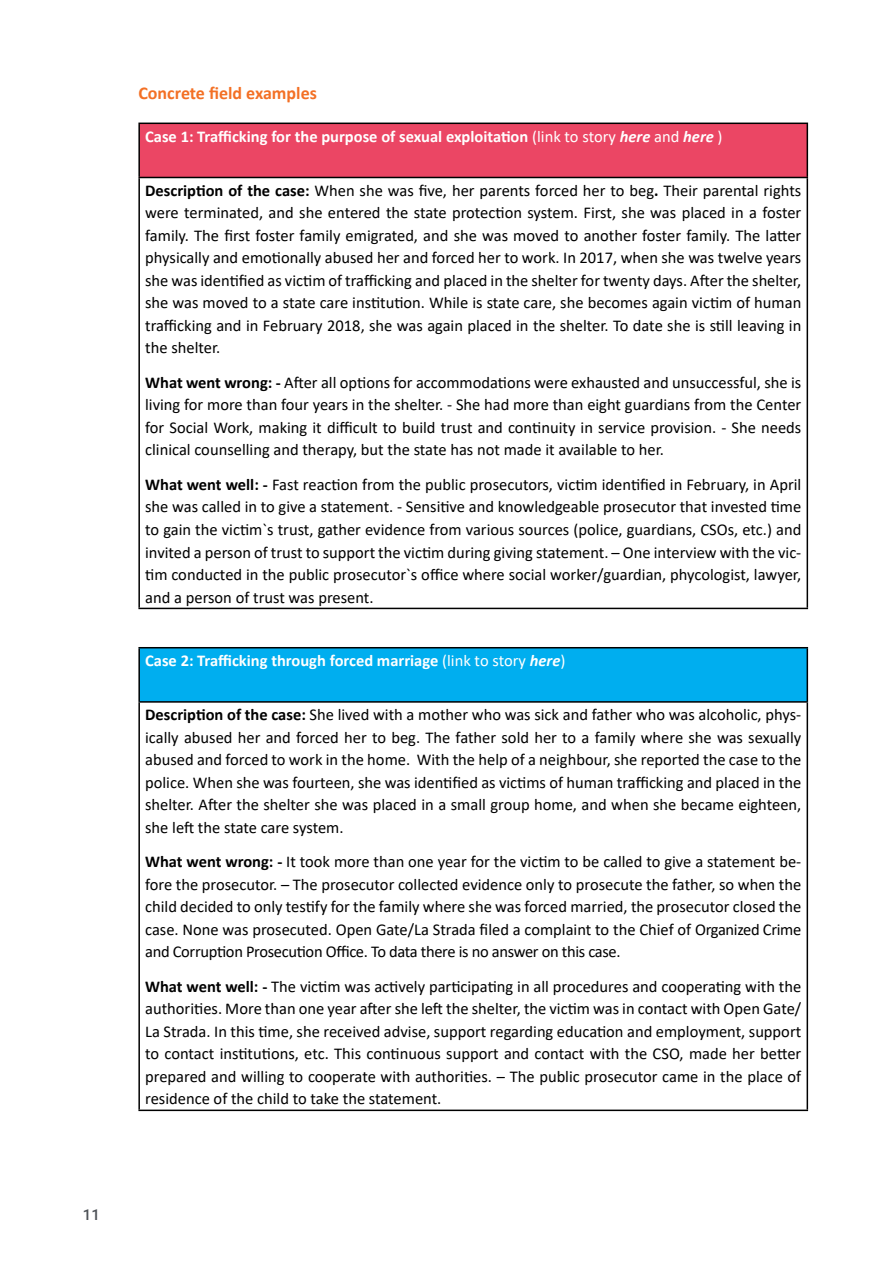
<style>
.page{position:relative;width:893px;height:1263px;background:#fff}
.page>*{position:absolute;margin:0;border:0;box-sizing:border-box;transform-origin:0 0}
.t1{font:700 18px "Calibri";color:#f37025}
.t2{font:16.5px/22.5px "Calibri";color:#000;text-align:justify}
.t3{font:700 16.5px "Calibri";color:#fff}
.t4{font:500 15px "Roboto";color:#4d5156}
.s1{font-weight:400}
.s2{font-style:italic}
.s3{font-weight:700}
</style>
<div class="page">
<div style="left:139px;top:123px;width:668px;height:54px;background:#eb4664"></div>
<hr style="left:138px;top:123px;width:670px;height:1px;background:#000">
<hr style="left:138px;top:124px;width:2px;height:53px;background:#000">
<hr style="left:807px;top:124px;width:1px;height:53px;background:#000">
<hr style="left:138px;top:177px;width:670px;height:1px;background:#000">
<hr style="left:138px;top:178px;width:2px;height:430px;background:#000">
<hr style="left:807px;top:178px;width:1px;height:430px;background:#000">
<hr style="left:138px;top:608px;width:670px;height:1px;background:#000">
<div style="left:139px;top:648px;width:668px;height:54px;background:#00aeef"></div>
<hr style="left:138px;top:647px;width:670px;height:1px;background:#000">
<hr style="left:138px;top:648px;width:2px;height:53px;background:#000">
<hr style="left:807px;top:648px;width:1px;height:53px;background:#000">
<hr style="left:138px;top:701px;width:670px;height:2px;background:#000">
<hr style="left:138px;top:703px;width:2px;height:406px;background:#000">
<hr style="left:807px;top:703px;width:1px;height:406px;background:#000">
<hr style="left:138px;top:1109px;width:670px;height:2px;background:#000">
<p class="t4" style="left:83px;top:1204px;width:19px">11</p>
<p class="t1" style="left:138px;top:80px;width:180px">Concrete field examples</p>
<p class="t3" style="left:145px;top:125px;width:579px">Case 1: Trafficking for the purpose of sexual exploitation <span class="s1">(link to story</span> <span class="s2">here</span> <span class="s1">and</span> <span class="s2">here</span> <span class="s1">)</span></p>
<p class="t2" style="left:145px;top:179px;width:658px"><span class="s3">Description of the case:</span> When she was five, her parents forced her to beg<span class="s3">.</span> Their parental rights were terminated, and she entered the state protection system. First, she was placed in a foster family. The first foster family emigrated, and she was moved to another foster family. The latter physically and emotionally abused her and forced her to work. In 2017, when she was twelve years she was identified as victim of trafficking and placed in the shelter for twenty days. After the shelter, she was moved to a state care institution. While is state care, she becomes again victim of human trafficking and in February 2018, she was again placed in the shelter. To date she is still leaving in the shelter.</p>
<p class="t2" style="left:145px;top:371px;width:658px"><span class="s3">What went wrong: -</span> After all options for accommodations were exhausted and unsuccessful, she is living for more than four years in the shelter. - She had more than eight guardians from the Center for Social Work, making it difficult to build trust and continuity in service provision. - She needs clinical counselling and therapy, but the state has not made it available to her.</p>
<p class="t2" style="left:145px;top:473px;width:658px"><span class="s3">What went well: -</span> Fast reaction from the public prosecutors, victim identified in February, in April she was called in to give a statement. - Sensitive and knowledgeable prosecutor that invested time to gain the victim`s trust, gather evidence from various sources (police, guardians, CSOs, etc.) and invited a person of trust to support the victim during giving statement. – One interview with the vic&shy;tim conducted in the public prosecutor`s office where social worker/guardian, phycologist, lawyer, and a person of trust was present.</p>
<p class="t3" style="left:145px;top:649px;width:422px">Case 2: Trafficking through forced marriage <span class="s1">(link to story</span> <span class="s2">here</span><span class="s1">)</span></p>
<p class="t2" style="left:145px;top:703px;width:658px"><span class="s3">Description of the case:</span> She lived with a mother who was sick and father who was alcoholic, phys&shy;ically abused her and forced her to beg. The father sold her to a family where she was sexually abused and forced to work in the home. With the help of a neighbour, she reported the case to the police. When she was fourteen, she was identified as victims of human trafficking and placed in the shelter. After the shelter she was placed in a small group home, and when she became eighteen, she left the state care system.</p>
<p class="t2" style="left:145px;top:850px;width:658px"><span class="s3">What went wrong: -</span> It took more than one year for the victim to be called to give a statement be&shy;fore the prosecutor. – The prosecutor collected evidence only to prosecute the father, so when the child decided to only testify for the family where she was forced married, the prosecutor closed the case. None was prosecuted. Open Gate/La Strada filed a complaint to the Chief of Organized Crime and Corruption Prosecution Office. To data there is no answer on this case.</p>
<p class="t2" style="left:145px;top:975px;width:658px"><span class="s3">What went well: -</span> The victim was actively participating in all procedures and cooperating with the authorities. More than one year after she left the shelter, the victim was in contact with Open Gate/ La Strada. In this time, she received advise, support regarding education and employment, support to contact institutions, etc. This continuous support and contact with the CSO, made her better prepared and willing to cooperate with authorities. – The public prosecutor came in the place of residence of the child to take the statement.</p>
</div>
